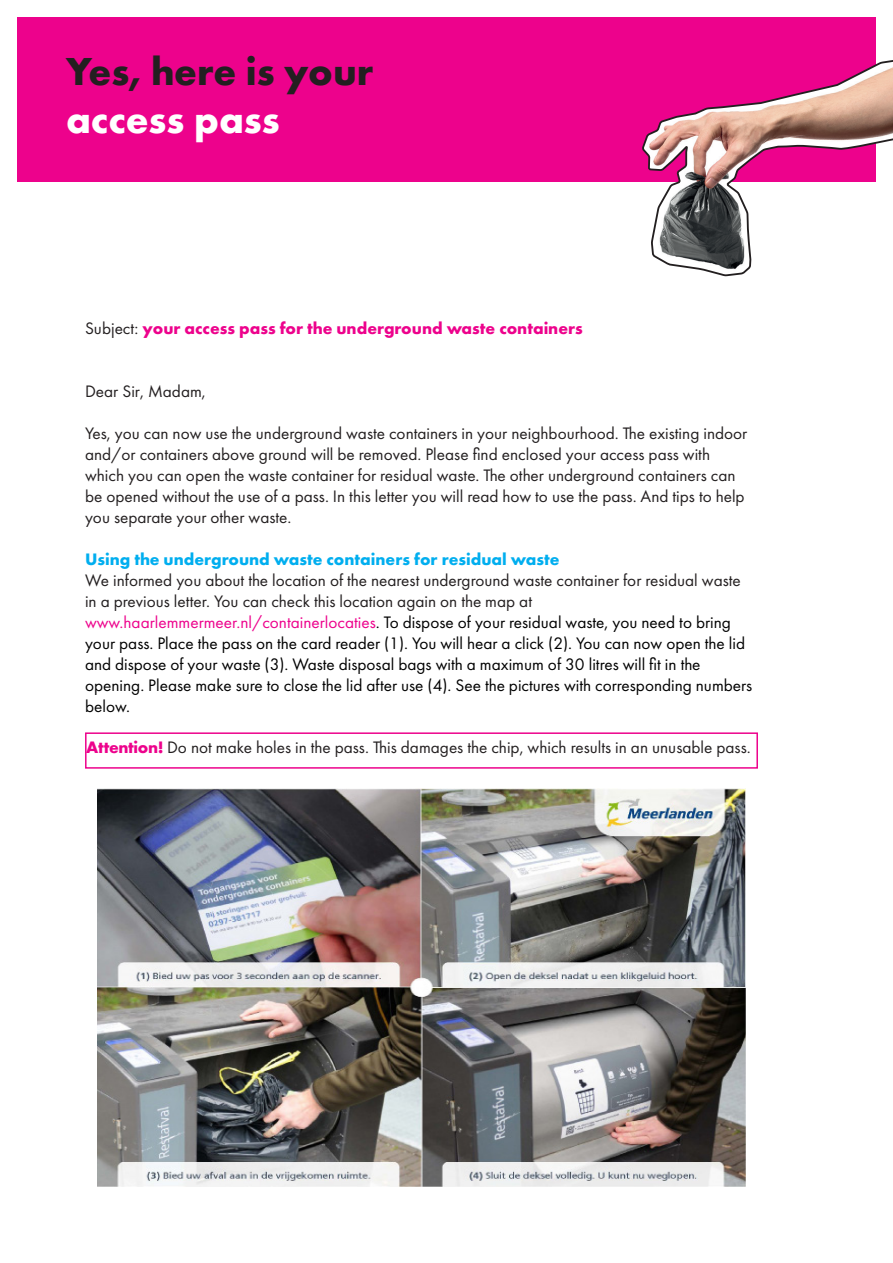
<style>
.page{position:relative;width:893px;height:1263px;background:#fff}
.page>*{position:absolute;margin:0;border:0;box-sizing:border-box;transform-origin:0 0}
.t1{font:700 40.5px "Futura PT";color:#231f20}
.t2{font:700 40.5px "Futura PT";color:#fff}
.t3{font:17.25px/21px "Futura PT";color:#231f20}
.t4{font:17.25px/21px "Futura PT";color:#000}
.t5{font:700 17.25px "Futura PT";color:#ed028c}
.s1{font-weight:400;color:#231f20}
.s2{font-weight:700;color:#00aeef}
.s3{color:#ed028c}
.s4{font-weight:700;color:#ed028c}
</style>
<div class="page">
<div style="left:17px;top:17px;width:859px;height:165px;background:#ed028c"></div>
<div style="left:85px;top:732px;width:673px;height:37px;border:2px solid #ed028c"></div>
<svg style="left:642px;top:60px;width:251px;height:217px"></svg>
<img style="left:97px;top:789px;width:649px;height:397px">
<p class="t1" style="left:66px;top:45px;width:309px">Yes, here is your</p>
<p class="t2" style="left:66px;top:94px;width:215px">access pass</p>
<p class="t5" style="left:85px;top:317px;width:499px"><span class="s1">Subject:</span> your access pass for the underground waste containers</p>
<p class="t3" style="left:85px;top:381px;width:122px">Dear Sir, Madam,</p>
<p class="t3" style="left:85px;top:423px;width:664px">Yes, you can now use the underground waste containers in your neighbourhood. The existing indoor and/or containers above ground will be removed. Please find enclosed your access pass with which you can open the waste container for residual waste. The other underground containers can be opened without the use of a pass. In this letter you will read how to use the pass. And tips to help you separate your other waste.</p>
<p class="t3" style="left:85px;top:549px;width:657px"><span class="s2">Using the underground waste containers for residual waste<br></span>We informed you about the location of the nearest underground waste container for residual waste in a previous letter. You can check this location again on the map at</p>
<p class="t4" style="left:85px;top:612px;width:669px"><span class="s3">www.haarlemmermeer.nl/containerlocaties</span>. To dispose of your residual waste, you need to bring your pass. Place the pass on the card reader (1). You will hear a click (2). You can now open the lid and dispose of your waste (3). Waste disposal bags with a maximum of 30 litres will fit in the opening. Please make sure to close the lid after use (4). See the pictures with corresponding numbers below.</p>
<p class="t3" style="left:86px;top:736px;width:666px"><span class="s4">Attention!</span> Do not make holes in the pass. This damages the chip, which results in an unusable pass.</p>
</div>
